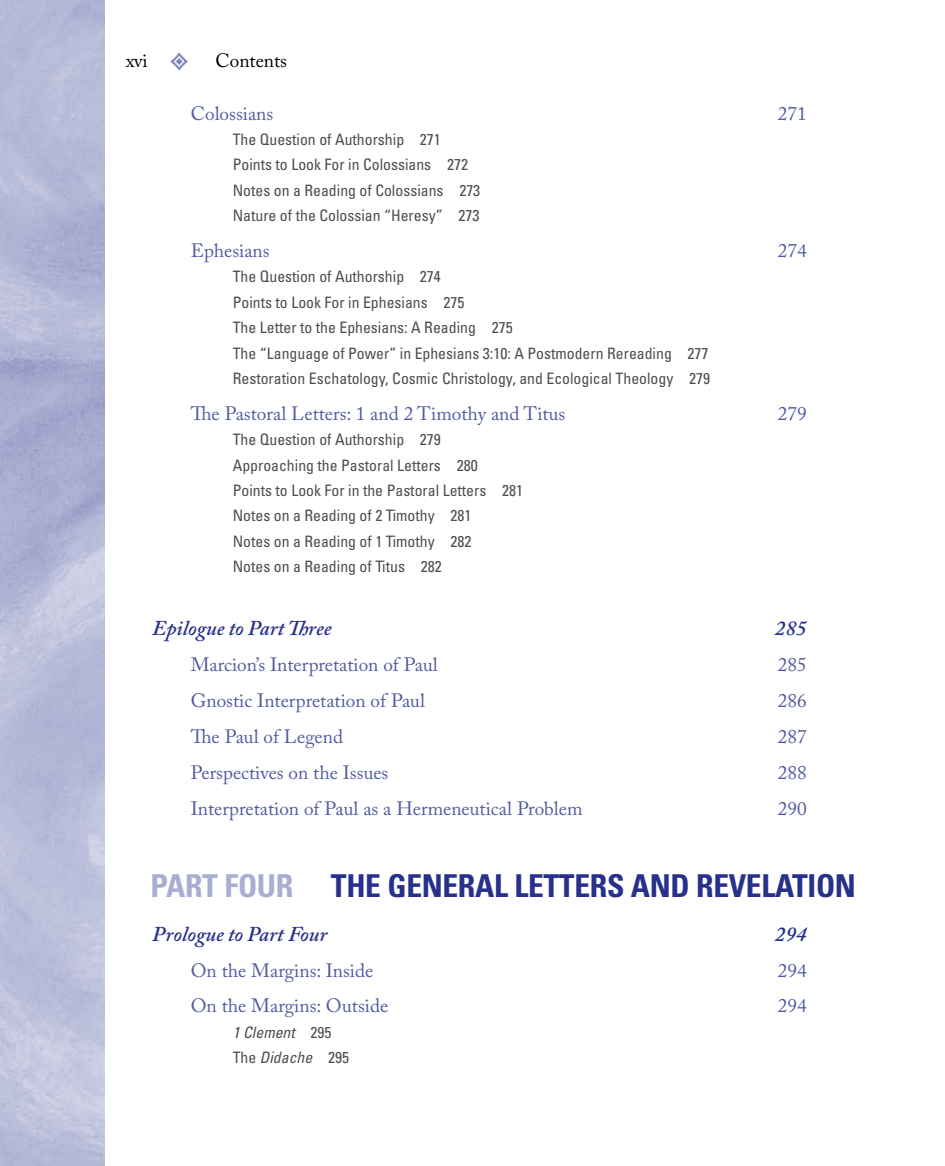
<style>
.page{position:relative;width:945px;height:1166px;background:#fff}
.page>*{position:absolute;margin:0;border:0;box-sizing:border-box;transform-origin:0 0}
.t1{font:700 condensed 31.5px "Univers";letter-spacing:-.01em;color:#27318b}
.t2{font:italic 600 21px "Adobe Caslon Pro";color:#27318b}
.t3{font:19.25px "Adobe Caslon Pro";color:#525aa2}
.t4{font:19.25px "Adobe Caslon Pro";color:#000}
.t5{font:condensed 15.75px/25.4px "Univers";color:#4d4d4f}
.t6{font:italic condensed 15.75px/25.4px "Univers";color:#4d4d4f}
.s1{font-family:"Warnock Pro";font-size:42px;color:#7d84b9}
.s2{color:#a9add1}
.s3{font-style:normal}
</style>
<div class="page">
<p class="t4" style="left:126px;top:49px;width:163px">xvi <span class="s1">d</span> Contents</p>
<p class="t3" style="left:152px;top:102px;width:28px">C</p>
<p class="t3" style="left:205px;top:102px;width:70px">olossians</p>
<p class="t3" style="left:778px;top:102px;width:30px">271</p>
<p class="t5" style="left:233px;top:126px;width:249px">The Question of Authorship 271<br>Points to Look For in Colossians 272<br>Notes on a Reading of Colossians 273<br>Nature of the Colossian “Heresy” 273</p>
<p class="t3" style="left:191px;top:239px;width:80px">Ephesians</p>
<p class="t3" style="left:778px;top:239px;width:30px">274</p>
<p class="t5" style="left:233px;top:264px;width:479px">The Question of Authorship 274<br>Points to Look For in Ephesians 275<br>The Letter to the Ephesians: A Reading 275<br>The “Language of Power” in Ephesians 3:10: A Postmodern Rereading 277<br>Restoration Eschatology, Cosmic Christology, and Ecological Theology 279</p>
<p class="t3" style="left:191px;top:402px;width:376px">The Pastoral Letters: 1 and 2 Timothy and Titus</p>
<p class="t3" style="left:778px;top:402px;width:30px">279</p>
<p class="t5" style="left:233px;top:426px;width:292px">The Question of Authorship 279<br>Approaching the Pastoral Letters 280<br>Points to Look For in the Pastoral Letters 281<br>Notes on a Reading of 2 Timothy 281<br>Notes on a Reading of 1 Timothy 282<br>Notes on a Reading of Titus 282</p>
<h2 class="t2" style="left:152px;top:615px;width:181px">Epilogue to Part Three</h2>
<h2 class="t2" style="left:775px;top:615px;width:33px">285</h2>
<p class="t3" style="left:157px;top:653px;width:27px">M</p>
<p class="t3" style="left:210px;top:653px;width:230px">arcion’s Interpretation of Paul</p>
<p class="t3" style="left:778px;top:653px;width:30px">285</p>
<p class="t3" style="left:191px;top:689px;width:236px">Gnostic Interpretation of Paul</p>
<p class="t3" style="left:778px;top:689px;width:30px">286</p>
<p class="t3" style="left:191px;top:725px;width:154px">The Paul of Legend</p>
<p class="t3" style="left:778px;top:725px;width:30px">287</p>
<p class="t3" style="left:191px;top:760px;width:199px">Perspectives on the Issues</p>
<p class="t3" style="left:778px;top:760px;width:30px">288</p>
<p class="t3" style="left:157px;top:796px;width:427px">I nterpretation of Paul as a Hermeneutical Problem</p>
<p class="t3" style="left:778px;top:796px;width:30px">290</p>
<h1 class="t1" style="left:150px;top:866px;width:707px"><span class="s2">PART FOUR</span> THE GENERAL LETTERS AND REVELATION</h1>
<h2 class="t2" style="left:152px;top:921px;width:177px">Prologue to Part Four</h2>
<h2 class="t2" style="left:775px;top:921px;width:33px">294</h2>
<p class="t3" style="left:157px;top:958px;width:26px">O</p>
<p class="t3" style="left:207px;top:958px;width:168px">n the Margins: Inside</p>
<p class="t3" style="left:778px;top:958px;width:30px">294</p>
<p class="t3" style="left:157px;top:994px;width:26px">O</p>
<p class="t3" style="left:207px;top:994px;width:183px">n the Margins: Outside</p>
<p class="t3" style="left:778px;top:994px;width:30px">294</p>
<p class="t6" style="left:233px;top:1019px;width:118px">1 Clement <span class="s3">295<br>The</span> Didache <span class="s3">295</span></p>
</div>
